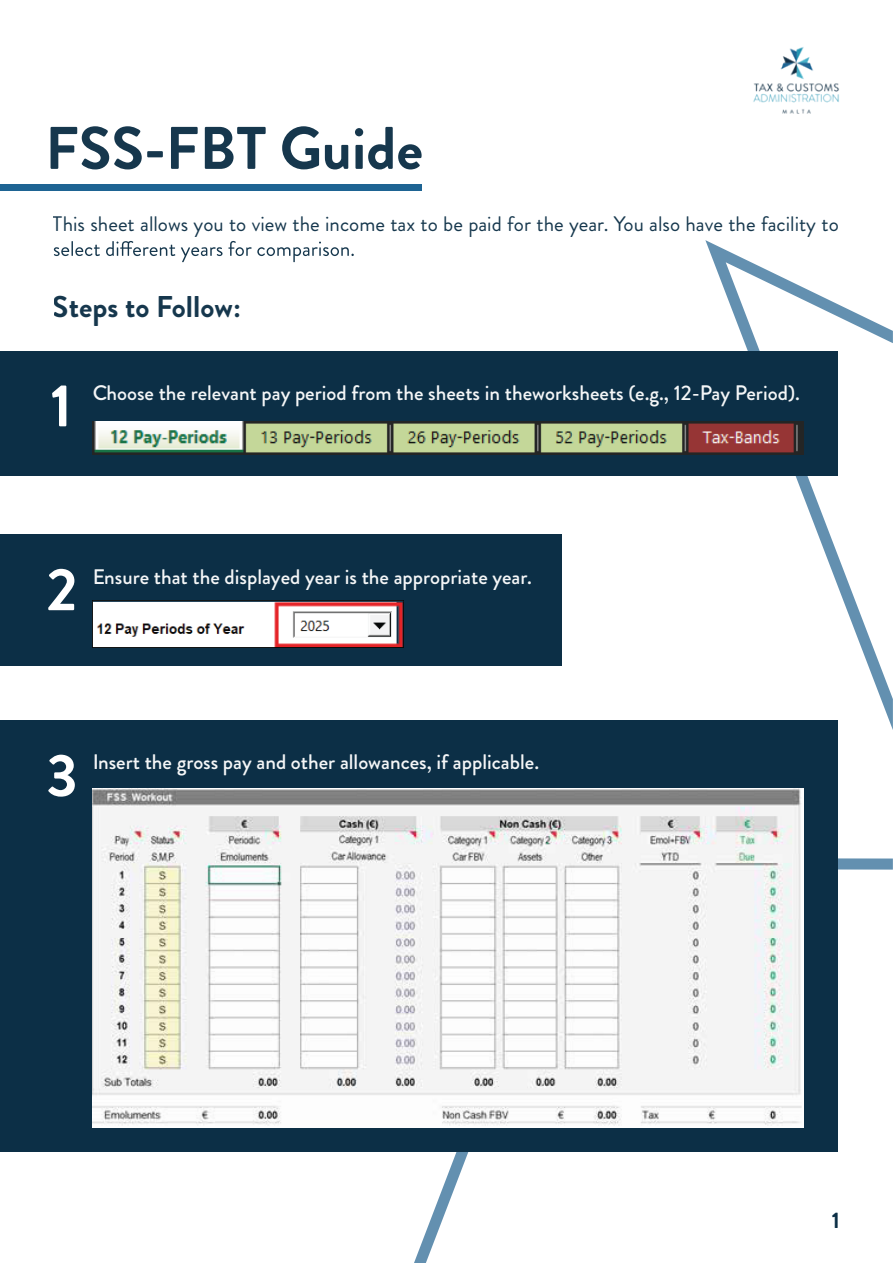
<style>
.page{position:relative;width:893px;height:1263px;background:#fff}
.page>*{position:absolute;margin:0;border:0;box-sizing:border-box;transform-origin:0 0}
.t1{font:700 60px "Brandon Grotesque";color:#0c2f46}
.t2{font:700 60px "Brandon Grotesque";color:#fff}
.t3{font:700 30px "Brandon Grotesque";color:#0c2f46}
.t4{font:700 22.5px "Brandon Grotesque";color:#0c2f46}
.t5{font:500 21px "Brandon Grotesque";color:#fff}
.t6{font:21px "Brandon Grotesque";color:#0c2f46}
</style>
<div class="page">
<svg style="left:705px;top:240px;width:188px;height:490px"></svg>
<svg style="left:414px;top:858px;width:479px;height:405px"></svg>
<div style="left:0;top:351px;width:838px;height:125px;background:#0c2f46"></div>
<div style="left:0;top:535px;width:561px;height:131px;background:#0c2f46"></div>
<div style="left:0;top:721px;width:838px;height:431px;background:#0c2f46"></div>
<div style="left:0;top:184px;width:422px;height:7px;background:#1e6493"></div>
<svg style="left:54px;top:241px;width:300px;height:21px"></svg>
<img style="left:92px;top:421px;width:711px;height:33px">
<img style="left:753px;top:47px;width:86px;height:67px">
<img style="left:92px;top:600px;width:312px;height:47px">
<img style="left:92px;top:788px;width:711px;height:339px">
<h1 class="t1" style="left:45px;top:106px;width:379px">FSS-FBT Guide</h1>
<p class="t6" style="left:53px;top:209px;width:787px">This sheet allows you to view the income tax to be paid for the year. You also have the facility to</p>
<h2 class="t3" style="left:53px;top:286px;width:190px">Steps to Follow:</h2>
<h1 class="t2" style="left:51px;top:364px;width:23px">1</h1>
<p class="t5" style="left:92px;top:378px;width:709px">Choose the relevant pay period from the sheets in theworksheets (e.g., 12-Pay Period).</p>
<h1 class="t2" style="left:46px;top:548px;width:33px">2</h1>
<p class="t5" style="left:92px;top:562px;width:441px">Ensure that the displayed year is the appropriate year.</p>
<h1 class="t2" style="left:46px;top:733px;width:33px">3</h1>
<p class="t5" style="left:92px;top:748px;width:449px">Insert the gross pay and other allowances, if applicable.</p>
<p class="t4" style="left:832px;top:1205px;width:10px">1</p>
</div>
